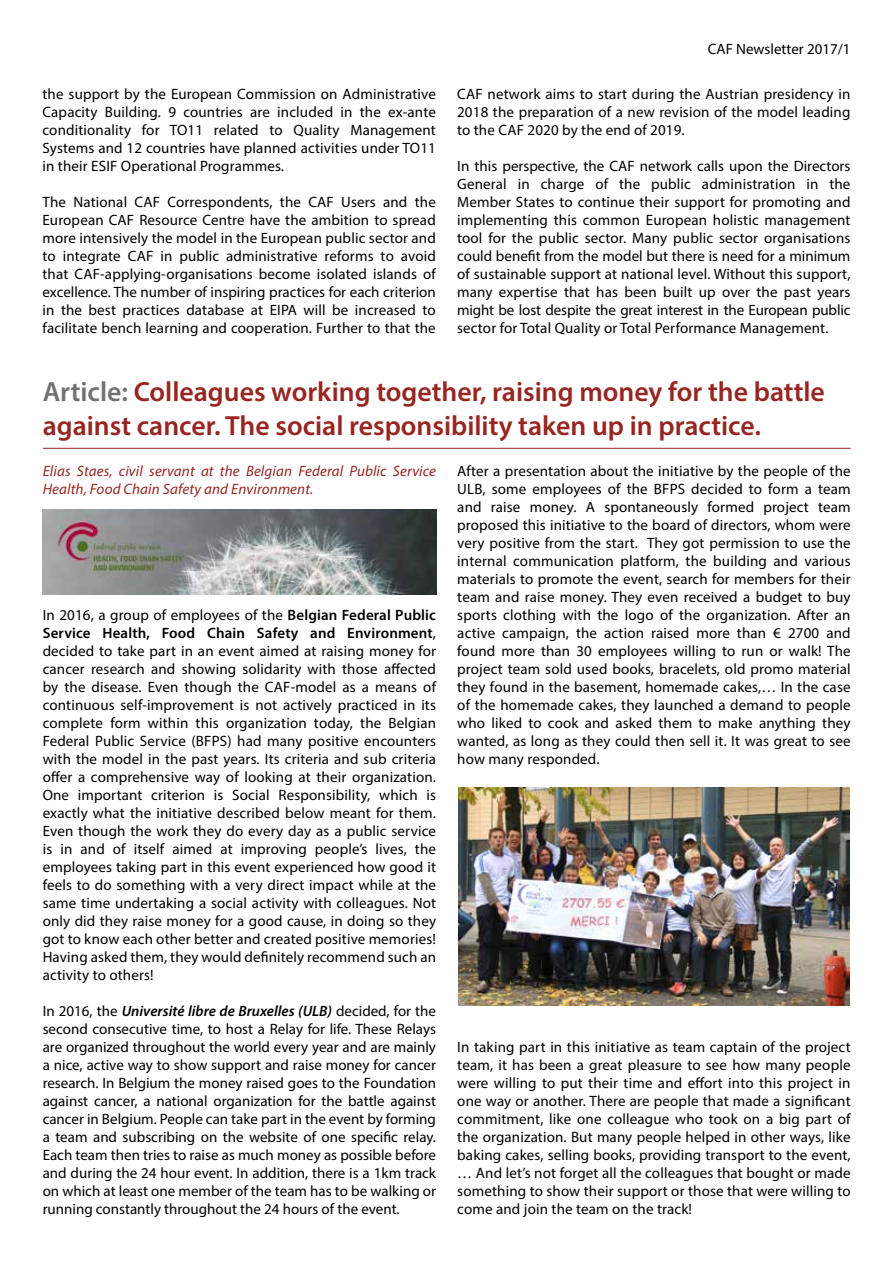
<style>
.page{position:relative;width:893px;height:1263px;background:#fff}
.page>*{position:absolute;margin:0;border:0;box-sizing:border-box;transform-origin:0 0}
.t1{font:600 27.75px/33.3px "Myriad Pro";color:#972520}
.t2{font:15px/18px "Myriad Pro";letter-spacing:.01em;color:#000;text-align:justify}
.t3{font:italic 15px/18px "Myriad Pro";letter-spacing:.01em;color:#972520}
.s1{color:#707172}
.s2{font-weight:600}
.s3{font-weight:600;font-style:italic}
</style>
<div class="page">
<hr style="left:43px;top:448px;width:808px;height:1px;background:#972520">
<img style="left:43px;top:509px;width:393px;height:86px">
<img style="left:458px;top:787px;width:392px;height:218px">
<p class="t2" style="left:43px;top:85px;width:395px">the support by the European Commission on Administrative Capacity Building. 9 countries are included in the ex-ante conditionality for TO11 related to Quality Management Systems and 12 countries have planned activities under TO11 in their ESIF Operational Programmes.</p>
<p class="t2" style="left:43px;top:193px;width:395px">The National CAF Correspondents, the CAF Users and the European CAF Resource Centre have the ambition to spread more intensively the model in the European public sector and to integrate CAF in public administrative reforms to avoid that CAF-applying-organisations become isolated islands of excellence. The number of inspiring practices for each criterion in the best practices database at EIPA will be increased to facilitate bench learning and cooperation. Further to that the</p>
<p class="t2" style="left:708px;top:40px;width:144px">CAF Newsletter 2017/1</p>
<p class="t2" style="left:457px;top:85px;width:395px">CAF network aims to start during the Austrian presidency in 2018 the preparation of a new revision of the model leading to the CAF 2020 by the end of 2019.</p>
<p class="t2" style="left:457px;top:157px;width:395px">In this perspective, the CAF network calls upon the Directors General in charge of the public administration in the Member States to continue their support for promoting and implementing this common European holistic management tool for the public sector. Many public sector organisations could benefit from the model but there is need for a minimum of sustainable support at national level. Without this support, many expertise that has been built up over the past years might be lost despite the great interest in the European public sector for Total Quality or Total Performance Management.</p>
<h1 class="t1" style="left:43px;top:375px;width:784px"><span class="s1">Article:</span> Colleagues working together, raising money for the battle against cancer. The social responsibility taken up in practice.</h1>
<p class="t3" style="left:43px;top:462px;width:395px">Elias Staes, civil servant at the Belgian Federal Public Service<br>Health, Food Chain Safety and Environment.</p>
<p class="t2" style="left:43px;top:606px;width:395px">In 2016, a group of employees of the <span class="s2">Belgian Federal Public Service Health, Food Chain Safety and Environment</span>, decided to take part in an event aimed at raising money for cancer research and showing solidarity with those affected by the disease. Even though the CAF-model as a means of continuous self-improvement is not actively practiced in its complete form within this organization today, the Belgian Federal Public Service (BFPS) had many positive encounters with the model in the past years. Its criteria and sub criteria offer a comprehensive way of looking at their organization.<br>One important criterion is Social Responsibility, which is exactly what the initiative described below meant for them.<br>Even though the work they do every day as a public service is in and of itself aimed at improving people’s lives, the employees taking part in this event experienced how good it feels to do something with a very direct impact while at the same time undertaking a social activity with colleagues. Not only did they raise money for a good cause, in doing so they got to know each other better and created positive memories!<br>Having asked them, they would definitely recommend such an activity to others!</p>
<p class="t2" style="left:43px;top:1002px;width:395px">In 2016, the <span class="s3">Université libre de Bruxelles (ULB)</span> decided, for the second consecutive time, to host a Relay for life. These Relays are organized throughout the world every year and are mainly a nice, active way to show support and raise money for cancer research. In Belgium the money raised goes to the Foundation against cancer, a national organization for the battle against cancer in Belgium. People can take part in the event by forming a team and subscribing on the website of one specific relay.<br>Each team then tries to raise as much money as possible before and during the 24 hour event. In addition, there is a 1km track on which at least one member of the team has to be walking or running constantly throughout the 24 hours of the event.</p>
<p class="t2" style="left:457px;top:462px;width:395px">After a presentation about the initiative by the people of the ULB, some employees of the BFPS decided to form a team and raise money. A spontaneously formed project team proposed this initiative to the board of directors, whom were very positive from the start. They got permission to use the internal communication platform, the building and various materials to promote the event, search for members for their team and raise money. They even received a budget to buy sports clothing with the logo of the organization. After an active campaign, the action raised more than € 2700 and found more than 30 employees willing to run or walk! The project team sold used books, bracelets, old promo material they found in the basement, homemade cakes,… In the case of the homemade cakes, they launched a demand to people who liked to cook and asked them to make anything they wanted, as long as they could then sell it. It was great to see how many responded.</p>
<p class="t2" style="left:457px;top:1038px;width:395px">In taking part in this initiative as team captain of the project team, it has been a great pleasure to see how many people were willing to put their time and effort into this project in one way or another. There are people that made a significant commitment, like one colleague who took on a big part of the organization. But many people helped in other ways, like baking cakes, selling books, providing transport to the event, … And let’s not forget all the colleagues that bought or made something to show their support or those that were willing to come and join the team on the track!</p>
</div>
